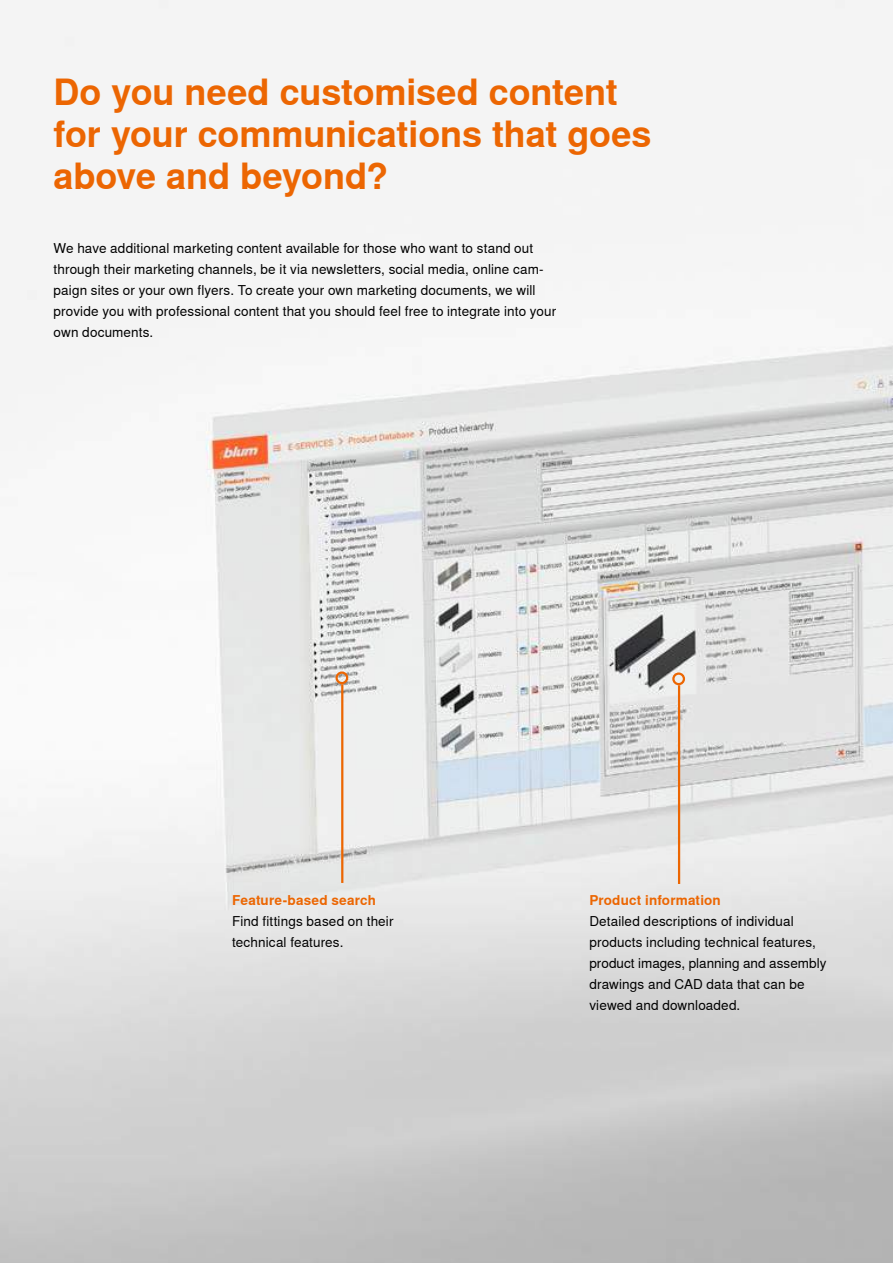
<style>
.page{position:relative;width:893px;height:1263px;background:#fff}
.page>*{position:absolute;margin:0;border:0;box-sizing:border-box;transform-origin:0 0}
.t1{font:700 36px/42.2px "Nimbus Sans Global";letter-spacing:-.005em;color:#ec6602}
.t2{font:13.5px/21px "Nimbus Sans Global";letter-spacing:.01em;color:#000}
.t3{font:700 13.5px "Nimbus Sans Global";letter-spacing:.015em;color:#ec6602}
</style>
<div class="page">
<img style="left:0;top:0;width:893px;height:1263px">
<div style="left:672px;top:672px;width:13px;height:13px;border:2px solid #ec6602;border-radius:50%"></div>
<hr style="left:678px;top:685px;width:2px;height:199px;background:#ec6602">
<div style="left:335px;top:671px;width:13px;height:13px;border:2px solid #ec6602;border-radius:50%"></div>
<hr style="left:341px;top:684px;width:2px;height:199px;background:#ec6602">
<h1 class="t1" style="left:54px;top:72px;width:599px">Do you need customised content for your communications that goes above and beyond?</h1>
<p class="t2" style="left:54px;top:237px;width:504px">We have additional marketing content available for those who want to stand out through their marketing channels, be it via newsletters, social media, online cam&shy;paign sites or your own flyers. To create your own marketing documents, we will provide you with professional content that you should feel free to integrate into your own documents.</p>
<p class="t3" style="left:232px;top:892px;width:145px">Feature-based search</p>
<p class="t2" style="left:232px;top:911px;width:163px">Find fittings based on their technical features.</p>
<p class="t3" style="left:589px;top:892px;width:133px">Product information</p>
<p class="t2" style="left:589px;top:911px;width:239px">Detailed descriptions of individual products including technical features, product images, planning and assembly drawings and CAD data that can be viewed and downloaded.</p>
</div>
